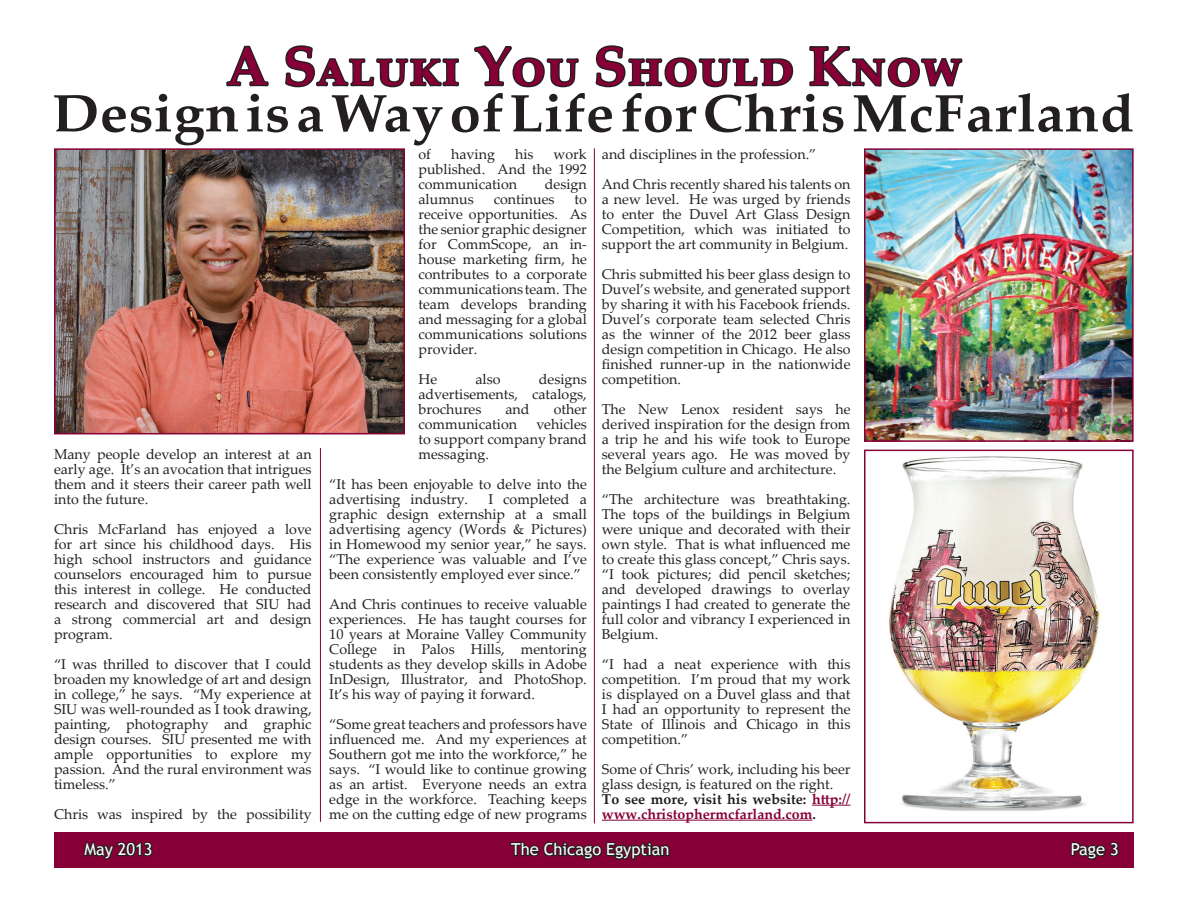
<style>
.page{position:relative;width:1188px;height:918px;background:#fff}
.page>*{position:absolute;margin:0;border:0;box-sizing:border-box;transform-origin:0 0}
.t1{font:700 54.3px "Palatino Linotype";letter-spacing:.01em;color:#860037}
.t2{font:700 52.5px "Palatino Linotype";letter-spacing:.01em;color:#231f20;scale:1.07 1}
.t3{font:16.5px "Trebuchet MS";color:#fff}
.t4{font:14.25px/15px "Palatino Linotype";color:#231f20;text-align:justify}
.s1{font-weight:700}
.s2{font-weight:700;color:#860037}
</style>
<div class="page">
<div style="left:54px;top:832px;width:1080px;height:36px;background:#860037"></div>
<svg style="left:83px;top:842px;width:70px;height:18px"></svg>
<svg style="left:510px;top:841px;width:160px;height:19px"></svg>
<svg style="left:1071px;top:842px;width:48px;height:18px"></svg>
<svg style="left:226px;top:45px;width:43px;height:42px"></svg>
<svg style="left:285px;top:45px;width:175px;height:43px"></svg>
<svg style="left:474px;top:45px;width:105px;height:43px"></svg>
<svg style="left:595px;top:45px;width:199px;height:43px"></svg>
<svg style="left:809px;top:46px;width:156px;height:404px"></svg>
<hr style="left:812px;top:805px;width:39px;height:1px;background:#860037">
<hr style="left:602px;top:820px;width:210px;height:1px;background:#860037">
<hr style="left:594px;top:148px;width:1px;height:675px;background:#860037">
<hr style="left:320px;top:448px;width:1px;height:374px;background:#860037">
<img style="left:57px;top:151px;width:345px;height:280px">
<div style="left:54px;top:148px;width:351px;height:286px;border:2px solid #860037"></div>
<img style="left:867px;top:151px;width:264px;height:288px">
<div style="left:864px;top:148px;width:270px;height:294px;border:2px solid #860037"></div>
<img style="left:889px;top:456px;width:211px;height:355px">
<div style="left:864px;top:450px;width:270px;height:373px;border:2px solid #860037"></div>
<h1 class="t1" style="left:226px;top:28px;width:737px">A Saluki You Should Know</h1>
<h2 class="t2" style="left:52px;top:76px;width:1012px">Design is a Way of Life for Chris McFarland</h2>
<p class="t4" style="left:418px;top:146px;width:14px">of</p>
<p class="t4" style="left:451px;top:146px;width:45px">having</p>
<p class="t4" style="left:515px;top:146px;width:20px">his</p>
<p class="t4" style="left:602px;top:138px;width:250px;line-height:30px">and disciplines in the profession.”<br>And Chris recently shared his talents on</p>
<p class="t4" style="left:602px;top:191px;width:250px">a new level. He was urged by friends to enter the Duvel Art Glass Design Competition, which was initiated to support the art community in Belgium.</p>
<p class="t4" style="left:602px;top:266px;width:250px">Chris submitted his beer glass design to Duvel’s website, and generated support by sharing it with his Facebook friends.<br>Duvel’s corporate team selected Chris as the winner of the 2012 beer glass design competition in Chicago. He also finished runner-up in the nationwide competition.</p>
<p class="t4" style="left:602px;top:401px;width:250px">The New Lenox resident says he derived inspiration for the design from a trip he and his wife took to Europe several years ago. He was moved by the Belgium culture and architecture.</p>
<p class="t4" style="left:602px;top:491px;width:250px">“The architecture was breathtaking.<br>The tops of the buildings in Belgium were unique and decorated with their own style. That is what influenced me to create this glass concept,” Chris says. “I took pictures; did pencil sketches; and developed drawings to overlay paintings I had created to generate the full color and vibrancy I experienced in Belgium.</p>
<p class="t4" style="left:602px;top:656px;width:250px">“I had a neat experience with this competition. I’m proud that my work is displayed on a Duvel glass and that I had an opportunity to represent the State of Illinois and Chicago in this competition.”</p>
<p class="t4" style="left:602px;top:761px;width:250px;text-align:left">Some of Chris’ work, including his beer glass design, is featured on the right.<br><span class="s1">To see more, visit his website:</span> <span class="s2">http:// www.christophermcfarland.com</span><span class="s1">.</span></p>
<p class="t4" style="left:418px;top:146px;width:170px;text-indent:135px">work published. And the 1992 communication</p>
<p class="t4" style="left:545px;top:176px;width:43px">design</p>
<p class="t4" style="left:418px;top:191px;width:57px">alumnus</p>
<p class="t4" style="left:494px;top:191px;width:62px">continues</p>
<p class="t4" style="left:418px;top:191px;width:170px;text-indent:156px">to receive opportunities. As the senior graphic designer for CommScope, an in&shy;house marketing firm, he contributes to a corporate communications team. The team develops branding and messaging for a global communications solutions provider.</p>
<p class="t4" style="left:418px;top:371px;width:20px">He</p>
<p class="t4" style="left:476px;top:371px;width:27px">also</p>
<p class="t4" style="left:418px;top:371px;width:170px;text-indent:120px">designs advertisements, catalogs, brochures</p>
<p class="t4" style="left:506px;top:401px;width:26px">and</p>
<p class="t4" style="left:554px;top:401px;width:35px">other</p>
<p class="t4" style="left:418px;top:416px;width:100px">communication</p>
<p class="t4" style="left:418px;top:416px;width:170px;text-indent:118px">vehicles to support company brand messaging.</p>
<p class="t4" style="left:329px;top:476px;width:259px">“It has been enjoyable to delve into the advertising industry.</p>
<p class="t4" style="left:54px;top:446px;width:259px">Many people develop an interest at an early age. It’s an avocation that intrigues them and it steers their career path well into the future.</p>
<p class="t4" style="left:54px;top:521px;width:259px">Chris McFarland has enjoyed a love for art since his childhood days. His high school instructors and guidance counselors encouraged him to pursue this interest in college. He conducted research and discovered that SIU had a strong commercial art and design program.</p>
<p class="t4" style="left:54px;top:656px;width:259px">“I was thrilled to discover that I could broaden my knowledge of art and design in college,” he says. “My experience at SIU was well-rounded as I took drawing, painting, photography and graphic design courses. SIU presented me with ample opportunities to explore my passion. And the rural environment was timeless.”</p>
<p class="t4" style="left:54px;top:806px;width:259px">Chris was inspired by the possibility</p>
<p class="t4" style="left:329px;top:491px;width:259px;text-indent:159px">I completed a graphic design externship at a small advertising agency (Words &amp; Pictures) in Homewood my senior year,” he says. “The experience was valuable and I’ve been consistently employed ever since.”</p>
<p class="t4" style="left:329px;top:596px;width:259px">And Chris continues to receive valuable experiences. He has taught courses for 10 years at Moraine Valley Community College in Palos Hills, mentoring students as they develop skills in Adobe InDesign, Illustrator, and PhotoShop.<br>It’s his way of paying it forward.</p>
<p class="t4" style="left:329px;top:716px;width:259px">“Some great teachers and professors have influenced me. And my experiences at Southern got me into the workforce,” he says. “I would like to continue growing as an artist. Everyone needs an extra edge in the workforce. Teaching keeps me on the cutting edge of new programs</p>
<p class="t3" style="left:84px;top:840px;width:70px">May 2013</p>
<p class="t3" style="left:511px;top:840px;width:160px">The Chicago Egyptian</p>
<p class="t3" style="left:1071px;top:840px;width:49px">Page 3</p>
</div>
